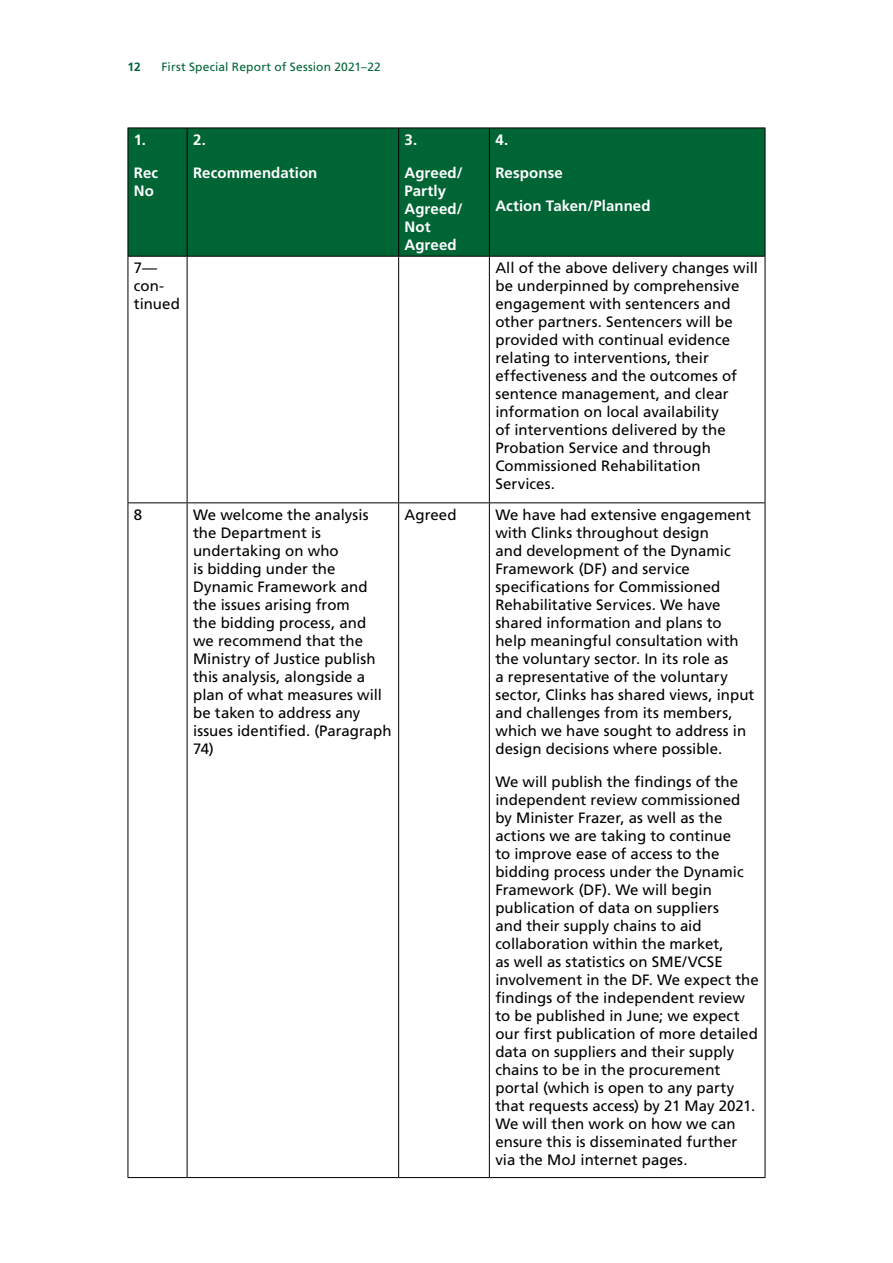
<style>
.page{position:relative;width:893px;height:1263px;background:#fff}
.page>*{position:absolute;margin:0;border:0;box-sizing:border-box;transform-origin:0 0}
.t1{font:15px/18px "Frutiger LT Std";letter-spacing:.005em;color:#000}
.t2{font:700 15px/18px "Frutiger LT Std";letter-spacing:.005em;color:#fff}
.t3{font:12px "Frutiger LT Std";letter-spacing:.015em;color:#006535}
.t4{font:700 12px "Frutiger LT Std";color:#006535}
</style>
<div class="page">
<div style="left:129px;top:129px;width:636px;height:127px;background:#006535"></div>
<hr style="left:128px;top:128px;width:59px;height:1px;background:#000">
<hr style="left:128px;top:128px;width:1px;height:128px;background:#000">
<hr style="left:187px;top:128px;width:212px;height:1px;background:#000">
<hr style="left:187px;top:128px;width:1px;height:128px;background:#000">
<hr style="left:399px;top:128px;width:90px;height:1px;background:#000">
<hr style="left:398px;top:128px;width:1px;height:128px;background:#000">
<hr style="left:489px;top:128px;width:276px;height:1px;background:#000">
<hr style="left:489px;top:128px;width:1px;height:128px;background:#000">
<hr style="left:765px;top:128px;width:1px;height:128px;background:#000">
<hr style="left:128px;top:256px;width:59px;height:1px;background:#000">
<hr style="left:128px;top:257px;width:1px;height:245px;background:#000">
<hr style="left:187px;top:256px;width:212px;height:1px;background:#000">
<hr style="left:187px;top:257px;width:1px;height:245px;background:#000">
<hr style="left:399px;top:256px;width:90px;height:1px;background:#000">
<hr style="left:398px;top:257px;width:1px;height:245px;background:#000">
<hr style="left:489px;top:256px;width:276px;height:1px;background:#000">
<hr style="left:489px;top:257px;width:1px;height:245px;background:#000">
<hr style="left:765px;top:257px;width:1px;height:245px;background:#000">
<hr style="left:128px;top:502px;width:59px;height:1px;background:#000">
<hr style="left:128px;top:503px;width:1px;height:674px;background:#000">
<hr style="left:187px;top:502px;width:212px;height:1px;background:#000">
<hr style="left:187px;top:503px;width:1px;height:674px;background:#000">
<hr style="left:399px;top:502px;width:90px;height:1px;background:#000">
<hr style="left:398px;top:503px;width:1px;height:674px;background:#000">
<hr style="left:489px;top:502px;width:276px;height:1px;background:#000">
<hr style="left:489px;top:503px;width:1px;height:674px;background:#000">
<hr style="left:765px;top:503px;width:1px;height:674px;background:#000">
<hr style="left:128px;top:1177px;width:59px;height:1px;background:#000">
<hr style="left:187px;top:1177px;width:212px;height:1px;background:#000">
<hr style="left:399px;top:1177px;width:90px;height:1px;background:#000">
<hr style="left:489px;top:1177px;width:276px;height:1px;background:#000">
<p class="t4" style="left:128px;top:59px;width:15px">12</p>
<p class="t3" style="left:162px;top:59px;width:221px">First Special Report of Session 2021–22</p>
<p class="t2" style="left:134px;top:131px;width:14px">1.</p>
<p class="t2" style="left:134px;top:164px;width:26px">Rec<br>No</p>
<p class="t2" style="left:193px;top:131px;width:14px">2.</p>
<p class="t2" style="left:193px;top:164px;width:126px">Recommendation</p>
<p class="t2" style="left:405px;top:131px;width:14px">3.</p>
<p class="t2" style="left:405px;top:164px;width:60px">Agreed/<br>Partly<br>Agreed/<br>Not<br>Agreed</p>
<p class="t2" style="left:495px;top:131px;width:14px">4.</p>
<p class="t2" style="left:495px;top:164px;width:69px">Response</p>
<p class="t2" style="left:495px;top:197px;width:157px">Action Taken/Planned</p>
<p class="t1" style="left:134px;top:259px;width:47px">7— con&shy;tinued</p>
<p class="t1" style="left:495px;top:259px;width:264px">All of the above delivery changes will be underpinned by comprehensive engagement with sentencers and other partners. Sentencers will be provided with continual evidence relating to interventions, their effectiveness and the outcomes of sentence management, and clear information on local availability<br>of interventions delivered by the<br>Probation Service and through<br>Commissioned Rehabilitation<br>Services.</p>
<p class="t1" style="left:134px;top:506px;width:10px">8</p>
<p class="t1" style="left:193px;top:506px;width:200px">We welcome the analysis the Department is undertaking on who<br>is bidding under the<br>Dynamic Framework and the issues arising from<br>the bidding process, and<br>we recommend that the<br>Ministry of Justice publish this analysis, alongside a plan of what measures will be taken to address any issues identified. (Paragraph<br>74)</p>
<p class="t1" style="left:405px;top:506px;width:54px">Agreed</p>
<p class="t1" style="left:495px;top:506px;width:261px">We have had extensive engagement with Clinks throughout design<br>and development of the Dynamic Framework (DF) and service specifications for Commissioned Rehabilitative Services. We have shared information and plans to help meaningful consultation with the voluntary sector. In its role as<br>a representative of the voluntary sector, Clinks has shared views, input and challenges from its members, which we have sought to address in design decisions where possible.</p>
<p class="t1" style="left:495px;top:773px;width:265px">We will publish the findings of the independent review commissioned by Minister Frazer, as well as the actions we are taking to continue<br>to improve ease of access to the bidding process under the Dynamic Framework (DF). We will begin publication of data on suppliers<br>and their supply chains to aid collaboration within the market,<br>as well as statistics on SME/VCSE involvement in the DF. We expect the findings of the independent review to be published in June; we expect our first publication of more detailed data on suppliers and their supply chains to be in the procurement portal (which is open to any party that requests access) by 21 May 2021.<br>We will then work on how we can ensure this is disseminated further via the MoJ internet pages.</p>
</div>
